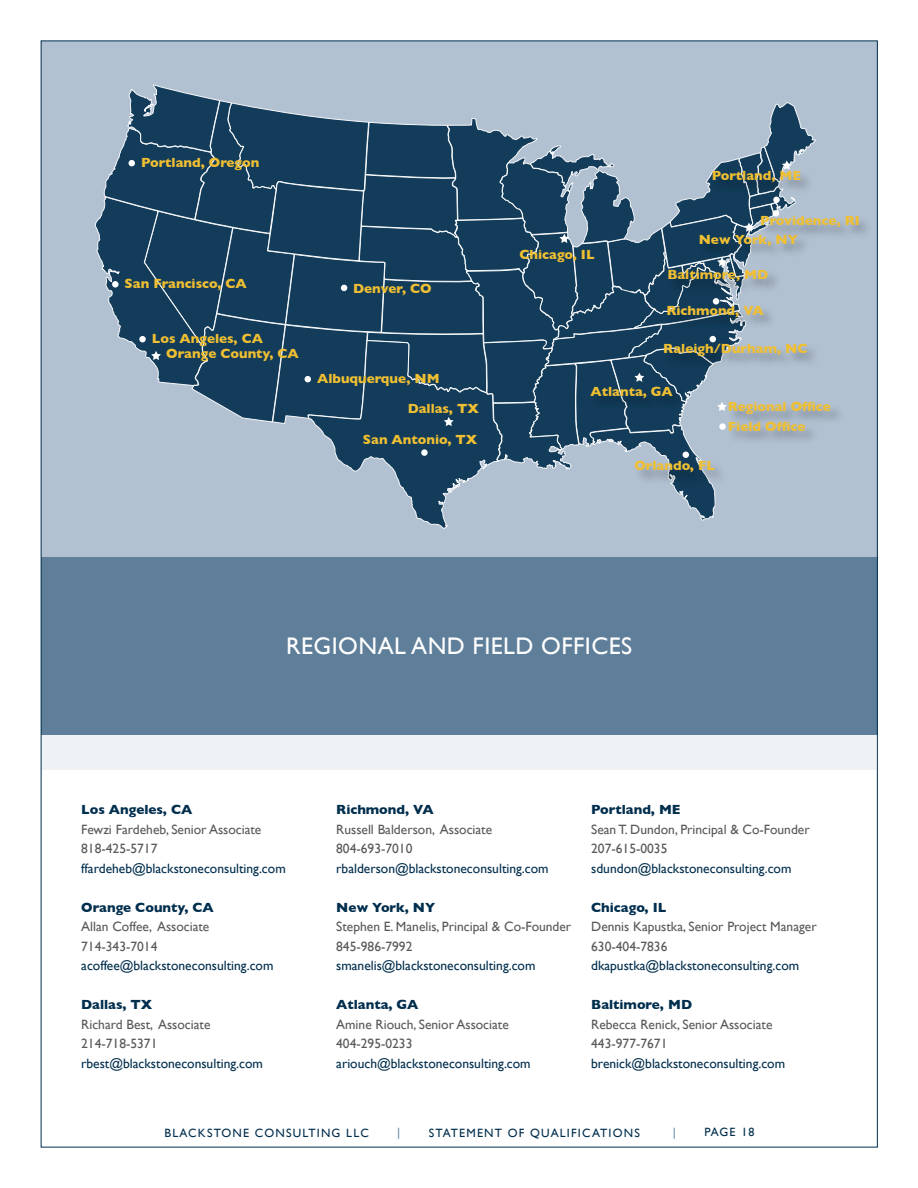
<style>
.page{position:relative;width:918px;height:1188px;background:#fff}
.page>*{position:absolute;margin:0;border:0;box-sizing:border-box;transform-origin:0 0}
.t1{font:24px "Gill Sans";letter-spacing:.02em;color:#fff}
.t2{font:13.5px/19.5px "Gill Sans";color:#58595b}
.t3{font:13.5px "Gill Sans";color:#002e4d}
.t4{font:700 13.5px/19.5px "Gill Sans";color:#f0bf32}
.t5{font:700 13.5px "Gill Sans";color:#002e4d}
.t6{font:12px "Gill Sans";letter-spacing:.1em;color:#002e4d}
.t7{font:12px "Gill Sans";color:#5e7e9a}
</style>
<div class="page">
<div style="left:41px;top:41px;width:836px;height:517px;background:#b2c1d2"></div>
<svg style="left:43px;top:557px;width:833px;height:213px;fill:#5e7e9a"></svg>
<svg style="left:95px;top:84px;width:721px;height:445px"></svg>
<div style="left:773px;top:197px;width:7px;height:6px;background:#fff;border-radius:50%"></div>
<div style="left:773px;top:210px;width:6px;height:7px;background:#fff;border-radius:50%"></div>
<div style="left:719px;top:423px;width:7px;height:7px;background:#fff;border-radius:50%"></div>
<div style="left:634px;top:460px;width:95px;height:27px;background:#000;opacity:.3"></div>
<div style="left:699px;top:233px;width:113px;height:27px;background:#000;opacity:.3"></div>
<div style="left:712px;top:170px;width:103px;height:26px;background:#000;opacity:.3"></div>
<div style="left:590px;top:386px;width:97px;height:26px;background:#000;opacity:.3"></div>
<div style="left:728px;top:401px;width:117px;height:45px;background:#000;opacity:.3"></div>
<div style="left:667px;top:269px;width:115px;height:27px;background:#000;opacity:.3"></div>
<div style="left:666px;top:305px;width:112px;height:26px;background:#000;opacity:.3"></div>
<div style="left:663px;top:343px;width:158px;height:28px;background:#000;opacity:.3"></div>
<div style="left:760px;top:215px;width:114px;height:26px;background:#000;opacity:.3"></div>
<p class="t4" style="left:141px;top:152px;width:120px">Portland, Oregon</p>
<p class="t4" style="left:125px;top:273px;width:124px">San Francisco, CA</p>
<p class="t4" style="left:353px;top:278px;width:80px">Denver, CO</p>
<p class="t4" style="left:152px;top:328px;width:113px">Los Angeles, CA</p>
<p class="t4" style="left:166px;top:343px;width:134px">Orange County, CA</p>
<p class="t4" style="left:317px;top:368px;width:124px">Albuquerque, NM</p>
<p class="t4" style="left:408px;top:399px;width:73px">Dallas, TX</p>
<p class="t4" style="left:363px;top:429px;width:116px">San Antonio, TX</p>
<p class="t4" style="left:712px;top:165px;width:91px">Portland, ME</p>
<p class="t4" style="left:760px;top:211px;width:101px">Providence, RI</p>
<p class="t4" style="left:519px;top:245px;width:77px">Chicago, IL</p>
<p class="t4" style="left:699px;top:229px;width:101px">New York, NY</p>
<p class="t4" style="left:667px;top:265px;width:102px">Baltimore, MD</p>
<p class="t4" style="left:666px;top:301px;width:99px">Richmond, VA</p>
<p class="t4" style="left:663px;top:338px;width:146px">Raleigh/Durham, NC</p>
<p class="t4" style="left:591px;top:381px;width:84px">Atlanta, GA</p>
<p class="t4" style="left:634px;top:456px;width:82px">Orlando, FL</p>
<p class="t4" style="left:728px;top:396px;width:104px">Regional Office<br>Field Office</p>
<h1 class="t1" style="left:286px;top:632px;width:348px">REGIONAL AND FIELD OFFICES</h1>
<p class="t5" style="left:81px;top:799px;width:113px">Los Angeles, CA</p>
<p class="t2" style="left:81px;top:819px;width:182px">Fewzi Fardeheb, Senior Associate<br>818-425-5717</p>
<p class="t3" style="left:81px;top:860px;width:206px">ffardeheb@blackstoneconsulting.com</p>
<p class="t5" style="left:81px;top:896px;width:134px">Orange County, CA</p>
<p class="t2" style="left:81px;top:917px;width:130px">Allan Coffee, Associate<br>714-343-7014</p>
<p class="t3" style="left:81px;top:958px;width:194px">acoffee@blackstoneconsulting.com</p>
<p class="t5" style="left:81px;top:994px;width:73px">Dallas, TX</p>
<p class="t2" style="left:81px;top:1014px;width:131px">Richard Best, Associate<br>214-718-5371</p>
<p class="t3" style="left:81px;top:1055px;width:183px">rbest@blackstoneconsulting.com</p>
<p class="t5" style="left:336px;top:799px;width:99px">Richmond, VA</p>
<p class="t2" style="left:336px;top:819px;width:158px">Russell Balderson, Associate<br>804-693-7010</p>
<p class="t3" style="left:336px;top:860px;width:214px">rbalderson@blackstoneconsulting.com</p>
<p class="t5" style="left:336px;top:896px;width:101px">New York, NY</p>
<p class="t2" style="left:336px;top:917px;width:237px">Stephen E. Manelis, Principal &amp; Co-Founder<br>845-986-7992</p>
<p class="t3" style="left:336px;top:958px;width:201px">smanelis@blackstoneconsulting.com</p>
<p class="t5" style="left:336px;top:994px;width:84px">Atlanta, GA</p>
<p class="t2" style="left:336px;top:1014px;width:174px">Amine Riouch, Senior Associate<br>404-295-0233</p>
<p class="t3" style="left:336px;top:1055px;width:196px">ariouch@blackstoneconsulting.com</p>
<p class="t5" style="left:591px;top:799px;width:91px">Portland, ME</p>
<p class="t2" style="left:591px;top:819px;width:220px">Sean T. Dundon, Principal &amp; Co-Founder<br>207-615-0035</p>
<p class="t3" style="left:591px;top:860px;width:202px">sdundon@blackstoneconsulting.com</p>
<p class="t5" style="left:591px;top:896px;width:77px">Chicago, IL</p>
<p class="t2" style="left:591px;top:917px;width:227px">Dennis Kapustka, Senior Project Manager<br>630-404-7836</p>
<p class="t3" style="left:591px;top:958px;width:209px">dkapustka@blackstoneconsulting.com</p>
<p class="t5" style="left:591px;top:994px;width:102px">Baltimore, MD</p>
<p class="t2" style="left:591px;top:1014px;width:183px">Rebecca Renick, Senior Associate<br>443-977-7671</p>
<p class="t3" style="left:591px;top:1055px;width:195px">brenick@blackstoneconsulting.com</p>
<p class="t6" style="left:165px;top:1126px;width:206px">BLACKSTONE CONSULTING LLC</p>
<p class="t7" style="left:397px;top:1125px;width:5px">|</p>
<p class="t6" style="left:429px;top:1126px;width:213px">STATEMENT OF QUALIFICATIONS</p>
<p class="t7" style="left:673px;top:1125px;width:5px">|</p>
<p class="t6" style="left:704px;top:1125px;width:52px">PAGE 18</p>
</div>
